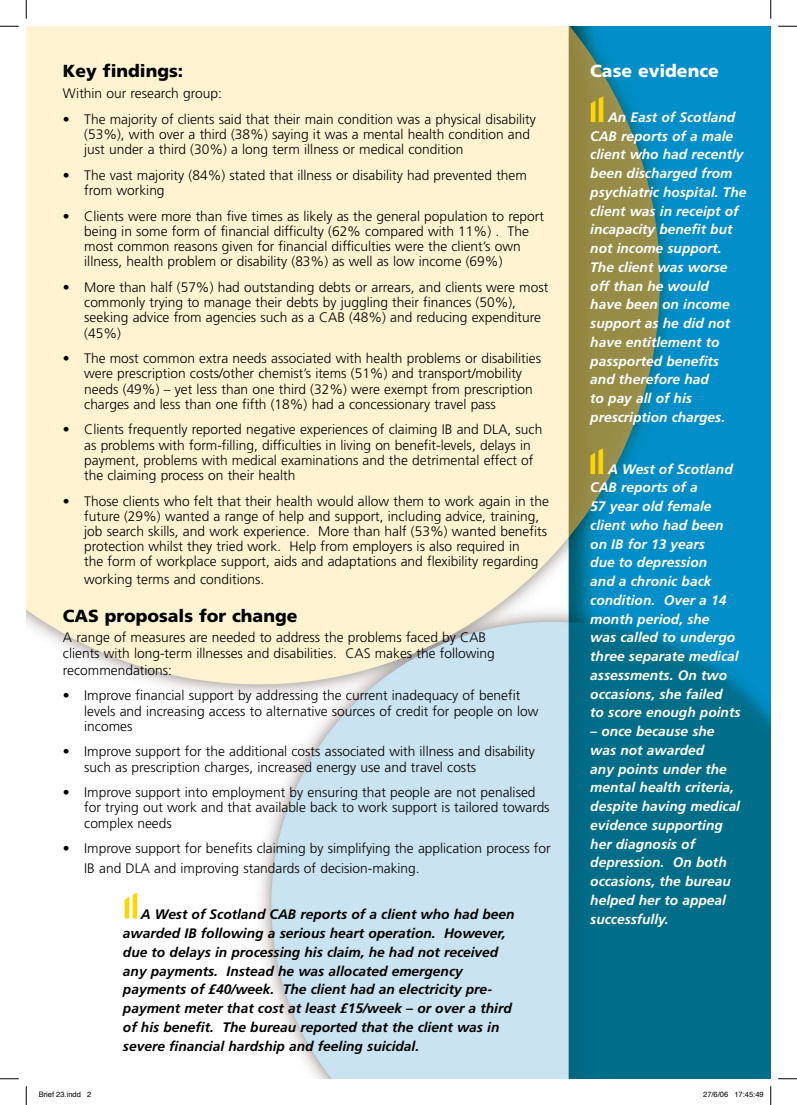
<style>
.page{position:relative;width:797px;height:1105px;background:#fff}
.page>*{position:absolute;margin:0;border:0;box-sizing:border-box;transform-origin:0 0}
.t1{font:900 17.5px "Frutiger";color:#000}
.t2{font:900 17.5px "Frutiger";color:#fff}
.t3{font:300 13.75px/15.1px "Frutiger";color:#000}
.t4{font:italic 700 13.75px/18.8px "Frutiger";color:#fff}
.t5{font:italic 700 13.75px/18.8px "Frutiger";color:#000}
.t6{font:7.5px "Helvetica";color:#000}
</style>
<div class="page">
<img style="left:26px;top:26px;width:744px;height:1053px">
<svg style="left:590px;top:96px;width:13px;height:26px"></svg>
<svg style="left:590px;top:448px;width:13px;height:26px"></svg>
<svg style="left:125px;top:893px;width:12px;height:25px"></svg>
<svg style="left:0;top:25px;width:19px;height:2px"></svg>
<svg style="left:778px;top:25px;width:19px;height:2px"></svg>
<svg style="left:0;top:1078px;width:19px;height:1px"></svg>
<svg style="left:778px;top:1078px;width:19px;height:1px"></svg>
<svg style="left:25px;top:0;width:2px;height:19px"></svg>
<svg style="left:25px;top:1086px;width:2px;height:19px"></svg>
<svg style="left:770px;top:0;width:1px;height:19px"></svg>
<svg style="left:770px;top:1086px;width:1px;height:19px"></svg>
<p class="t1" style="left:63px;top:61px;width:122px">Key findings:</p>
<p class="t3" style="left:63px;top:86px;width:160px">Within our research group:</p>
<p class="t3" style="left:84px;top:112px;width:453px;text-indent:-21px">• The majority of clients said that their main condition was a physical disability (53%), with over a third (38%) saying it was a mental health condition and just under a third (30%) a long term illness or medical condition</p>
<p class="t3" style="left:84px;top:168px;width:444px;text-indent:-21px">• The vast majority (84%) stated that illness or disability had prevented them from working</p>
<p class="t3" style="left:84px;top:209px;width:461px;text-indent:-21px">• Clients were more than five times as likely as the general population to report being in some form of financial difficulty (62% compared with 11%) . The most common reasons given for financial difficulties were the client’s own illness, health problem or disability (83%) as well as low income (69%)</p>
<p class="t3" style="left:84px;top:280px;width:465px;text-indent:-21px">• More than half (57%) had outstanding debts or arrears, and clients were most commonly trying to manage their debts by juggling their finances (50%), seeking advice from agencies such as a CAB (48%) and reducing expenditure (45%)</p>
<p class="t3" style="left:84px;top:351px;width:458px;text-indent:-21px">• The most common extra needs associated with health problems or disabilities were prescription costs/other chemist’s items (51%) and transport/mobility needs (49%) – yet less than one third (32%) were exempt from prescription charges and less than one fifth (18%) had a concessionary travel pass</p>
<p class="t3" style="left:84px;top:422px;width:459px;text-indent:-21px">• Clients frequently reported negative experiences of claiming IB and DLA, such as problems with form-filling, difficulties in living on benefit-levels, delays in payment, problems with medical examinations and the detrimental effect of the claiming process on their health</p>
<p class="t3" style="left:84px;top:493px;width:466px;text-indent:-21px">• Those clients who felt that their health would allow them to work again in the future (29%) wanted a range of help and support, including advice, training, job search skills, and work experience. More than half (53%) wanted benefits protection whilst they tried work. Help from employers is also required in<br>the form of workplace support, aids and adaptations and flexibility regarding</p>
<p class="t3" style="left:84px;top:571px;width:181px">working terms and conditions.</p>
<p class="t1" style="left:63px;top:606px;width:236px">CAS proposals for change</p>
<p class="t3" style="left:63px;top:629px;width:433px;line-height:16.2px">A range of measures are needed to address the problems faced by CAB clients with long-term illnesses and disabilities. CAS makes the following recommendations:</p>
<p class="t3" style="left:84px;top:688px;width:456px;text-indent:-21px">• Improve financial support by addressing the current inadequacy of benefit levels and increasing access to alternative sources of credit for people on low incomes</p>
<p class="t3" style="left:84px;top:744px;width:452px;text-indent:-21px">• Improve support for the additional costs associated with illness and disability such as prescription charges, increased energy use and travel costs</p>
<p class="t3" style="left:84px;top:785px;width:467px;text-indent:-21px">• Improve support into employment by ensuring that people are not penalised for trying out work and that available back to work support is tailored towards complex needs</p>
<p class="t3" style="left:84px;top:839px;width:468px;line-height:19.4px;text-indent:-21px">• Improve support for benefits claiming by simplifying the application process for<br>IB and DLA and improving standards of decision-making.</p>
<p class="t2" style="left:590px;top:61px;width:130px">Case evidence</p>
<p class="t4" style="left:590px;top:108px;width:158px;text-indent:18px">An East of Scotland<br>CAB reports of a male client who had recently been discharged from psychiatric hospital. The client was in receipt of incapacity benefit but not income support.<br>The client was worse off than he would<br>have been on income support as he did not have entitlement to passported benefits and therefore had<br>to pay all of his prescription charges.</p>
<p class="t4" style="left:590px;top:459px;width:152px;text-indent:18px">A West of Scotland<br>CAB reports of a<br>57 year old female client who had been on IB for 13 years<br>due to depression<br>and a chronic back condition. Over a 14 month period, she<br>was called to undergo three separate medical assessments. On two occasions, she failed<br>to score enough points</p>
<p class="t4" style="left:590px;top:722px;width:151px">– once because she was not awarded<br>any points under the mental health criteria, despite having medical evidence supporting her diagnosis of depression. On both occasions, the bureau helped her to appeal</p>
<p class="t5" style="left:141px;top:905px;width:375px">A West of Scotland CAB reports of a client who had been</p>
<p class="t4" style="left:590px;top:909px;width:80px">successfully.</p>
<p class="t5" style="left:123px;top:924px;width:390px">awarded IB following a serious heart operation. However, due to delays in processing his claim, he had not received any payments. Instead he was allocated emergency payments of £40/week. The client had an electricity pre&shy;payment meter that cost at least £15/week – or over a third of his benefit. The bureau reported that the client was in severe financial hardship and feeling suicidal.</p>
<p class="t6" style="left:39px;top:1088px;width:54px">Brief 23.indd 2</p>
<p class="t6" style="left:703px;top:1088px;width:62px">27/6/06 17:45:49</p>
</div>
